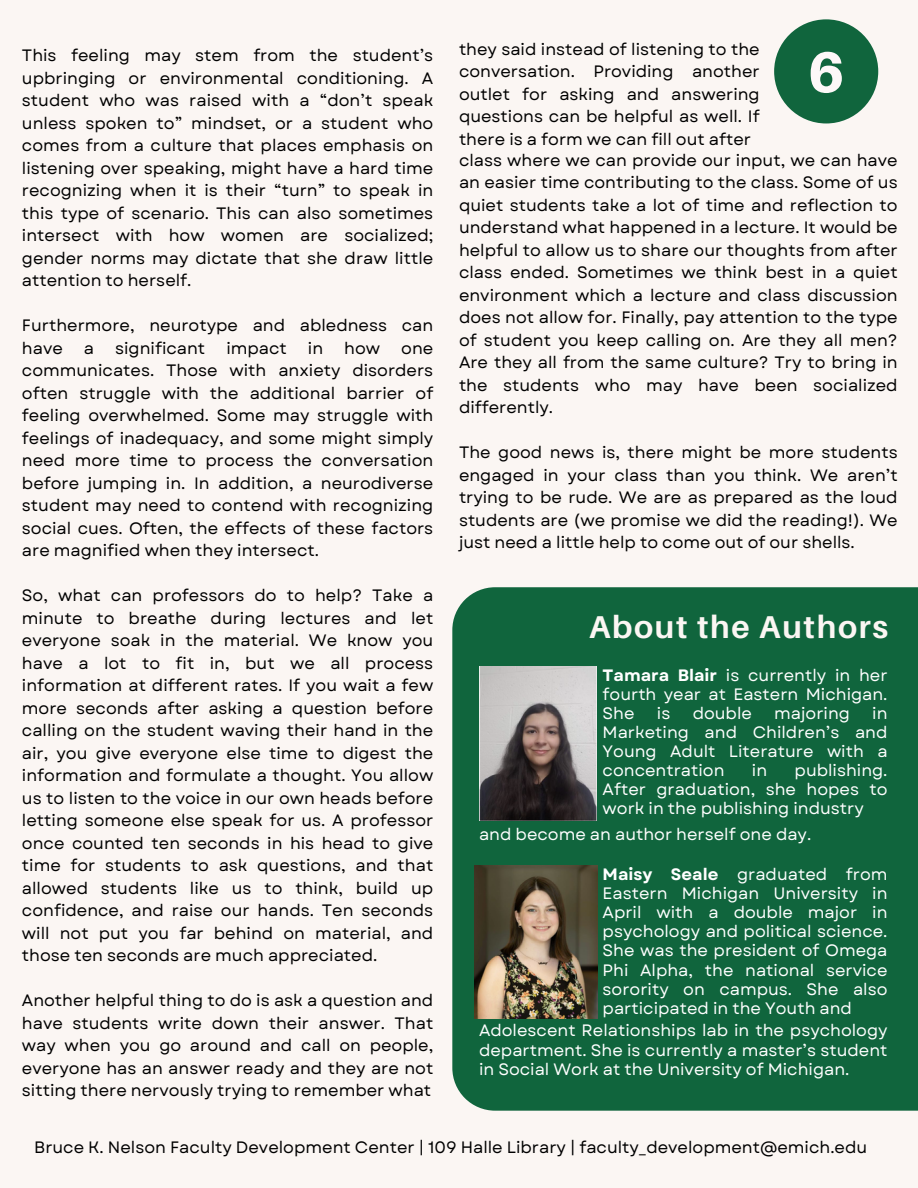
<style>
.page{position:relative;width:918px;height:1188px;background:#fbf6f3}
.page>*{position:absolute;margin:0;border:0;box-sizing:border-box;transform-origin:0 0}
.t1{font:800 57.6px "Aileron";color:#fdf8f8}
.t2{font:700 31.65px "Aileron";letter-spacing:.055em;color:#fbf6f3}
.t3{font:16.5px/22.5px "Garet";color:#000;text-align:justify}
.t4{font:16.5px/19.2px "Garet";color:#fff;text-align:justify}
.s1{font-weight:700}
</style>
<div class="page">
<div style="left:452px;top:587px;width:466px;height:524px;background:#10653d"></div>
<div style="left:774px;top:19px;width:104px;height:104px;background:#10653d;border-radius:50%"></div>
<img style="left:479px;top:666px;width:117px;height:154px">
<img style="left:475px;top:865px;width:123px;height:153px">
<p class="t3" style="left:22px;top:45px;width:413px">This feeling may stem from the student’s upbringing or environmental conditioning. A student who was raised with a “don’t speak unless spoken to” mindset, or a student who comes from a culture that places emphasis on listening over speaking, might have a hard time recognizing when it is their “turn” to speak in this type of scenario. This can also sometimes intersect with how women are socialized; gender norms may dictate that she draw little attention to herself.</p>
<p class="t3" style="left:22px;top:315px;width:413px">Furthermore, neurotype and abledness can have</p>
<p class="t3" style="left:84px;top:337px;width:12px">a</p>
<p class="t3" style="left:115px;top:337px;width:92px">significant</p>
<p class="t3" style="left:226px;top:337px;width:62px">impact</p>
<p class="t3" style="left:308px;top:337px;width:17px">in</p>
<p class="t3" style="left:344px;top:337px;width:37px">how</p>
<p class="t3" style="left:22px;top:337px;width:413px;text-indent:379px">one communicates. Those with anxiety disorders often struggle with the additional barrier of feeling overwhelmed. Some may struggle with feelings of inadequacy, and some might simply need more time to process the conversation before jumping in. In addition, a neurodiverse student may need to contend with recognizing social cues. Often, the effects of these factors are magnified when they intersect.</p>
<p class="t3" style="left:22px;top:585px;width:413px">So, what can professors do to help? Take a minute to breathe during lectures and let everyone soak in the material. We know you have a lot to fit in, but we all process information at different rates. If you wait a few more seconds after asking a question before calling on the student waving their hand in the air, you give everyone else time to digest the information and formulate a thought. You allow us to listen to the voice in our own heads before letting someone else speak for us. A professor once counted ten seconds in his head to give time for students to ask questions, and that allowed students like us to think, build up confidence, and raise our hands. Ten seconds will not put you far behind on material, and those ten seconds are much appreciated.</p>
<p class="t3" style="left:22px;top:990px;width:413px">Another helpful thing to do is ask a question and have students write down their answer. That way when you go around and call on people, everyone has an answer ready and they are not sitting there nervously trying to remember what</p>
<p class="t3" style="left:459px;top:38px;width:302px">they said instead of listening to the conversation. Providing another outlet for asking and answering questions can be helpful as well. If there is a form we can fill out after</p>
<p class="t1" style="left:808px;top:36px;width:38px">6</p>
<p class="t3" style="left:459px;top:149px;width:440px">class where we can provide our input, we can have an easier time contributing to the class. Some of us quiet students take a lot of time and reflection to understand what happened in a lecture. It would be helpful to allow us to share our thoughts from after class ended. Sometimes we think best in a quiet environment which a lecture and class discussion does not allow for. Finally, pay attention to the type of student you keep calling on. Are they all men?<br>Are they all from the same culture? Try to bring in the students who may have been socialized differently.</p>
<p class="t3" style="left:459px;top:441px;width:440px">The good news is, there might be more students engaged in your class than you think. We aren’t trying to be rude. We are as prepared as the loud students are (we promise we did the reading!). We just need a little help to come out of our shells.</p>
<p class="t2" style="left:589px;top:607px;width:301px">About the Authors</p>
<p class="t4" style="left:603px;top:665px;width:286px"><span class="s1">Tamara Blair</span> is currently in her fourth year at Eastern Michigan.<br>She</p>
<p class="t4" style="left:657px;top:704px;width:15px">is</p>
<p class="t4" style="left:693px;top:704px;width:61px">double</p>
<p class="t4" style="left:774px;top:704px;width:77px">majoring</p>
<p class="t4" style="left:603px;top:704px;width:286px;text-indent:270px">in Marketing and Children’s and Young Adult Literature with a concentration</p>
<p class="t4" style="left:603px;top:761px;width:286px;text-indent:192px">publishing.<br>After graduation, she hopes to work in the publishing industry</p>
<p class="t4" style="left:752px;top:761px;width:17px">in</p>
<p class="t4" style="left:479px;top:825px;width:334px">and become an author herself one day.</p>
<p class="t4" style="left:603px;top:865px;width:286px"><span class="s1">Maisy Seale</span> graduated from Eastern Michigan University in April with a double major in psychology and political science.<br>She was the president of Omega Phi Alpha, the national service sorority on campus. She also participated in the Youth and</p>
<p class="t4" style="left:479px;top:1021px;width:410px">Adolescent Relationships lab in the psychology department. She is currently a master’s student in Social Work at the University of Michigan.</p>
<p class="t3" style="left:34px;top:1136px;width:834px">Bruce K. Nelson Faculty Development Center | 109 Halle Library | faculty_development@emich.edu</p>
</div>
